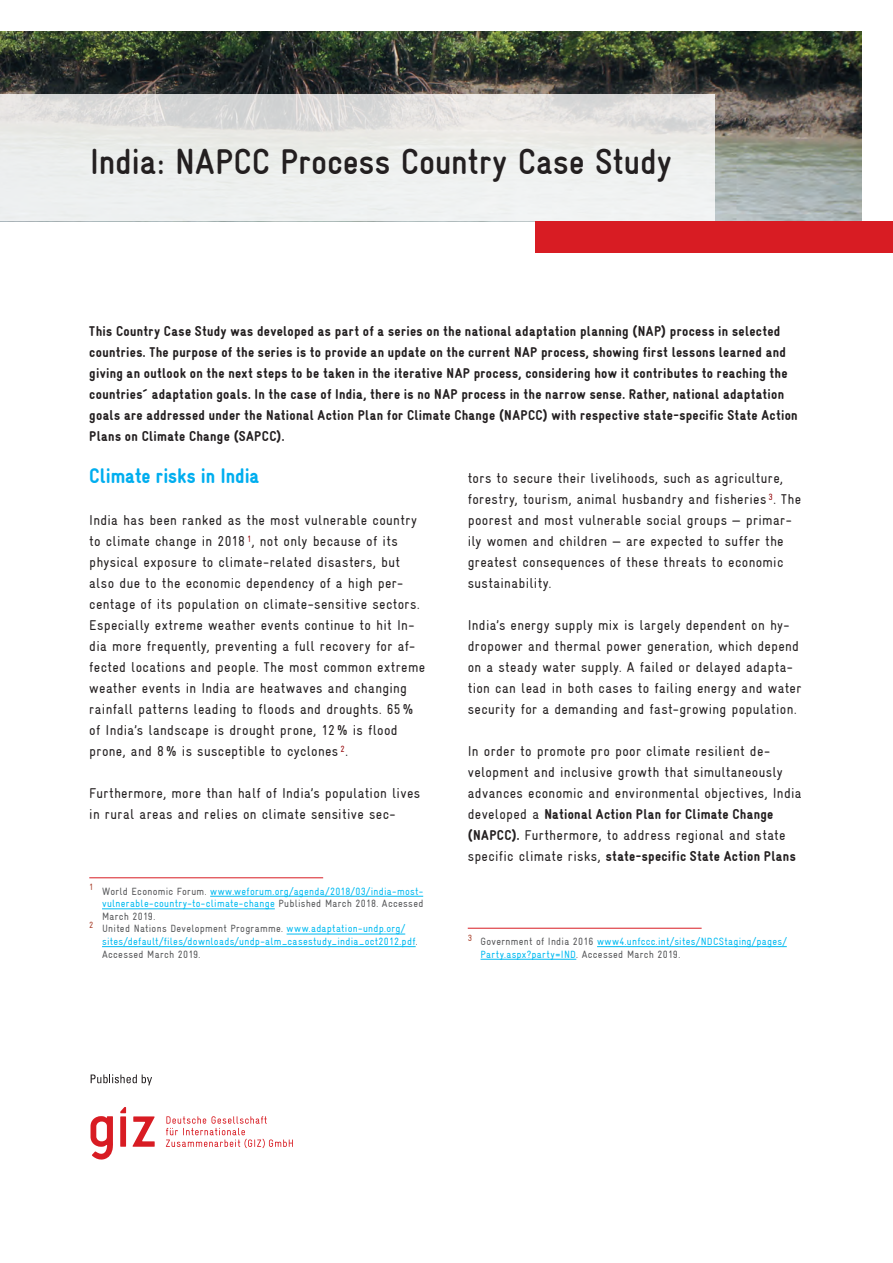
<style>
.page{position:relative;width:893px;height:1263px;background:#fff}
.page>*{position:absolute;margin:0;border:0;box-sizing:border-box;transform-origin:0 0}
.t1{font:700 condensed 36px "Gravur";color:#231f20}
.t2{font:900 condensed 21px "Gravur";color:#00aeef}
.t3{font:condensed 14.25px/21px "Gravur";letter-spacing:.025em;color:#231f20}
.t4{font:900 condensed 14.25px/21px "Gravur";letter-spacing:.02em;color:#231f20}
.t5{font:900 14.25px "Gravur Condensed";letter-spacing:.02em;color:#231f20}
.t6{font:condensed 10.5px/12.6px "Gravur";letter-spacing:.03em;color:#00baf1}
.t7{font:condensed 10.5px "Gravur";letter-spacing:.03em;color:#57585a}
.s1{font-family:"Gravur";font-weight:400;font-stretch:condensed}
.s2{font-family:"Gravur Condensed";font-weight:900;font-stretch:normal}
.s3{color:#57585a}
.s4{color:#00baf1}
</style>
<div class="page">
<img style="left:0;top:32px;width:861px;height:189px">
<hr style="left:89px;top:877px;width:234px;height:1px;background:#d81c23">
<hr style="left:210px;top:896px;width:213px;height:1px;background:#00baf1">
<hr style="left:102px;top:908px;width:173px;height:1px;background:#00baf1">
<hr style="left:287px;top:934px;width:118px;height:1px;background:#00baf1">
<hr style="left:102px;top:946px;width:314px;height:1px;background:#00baf1">
<hr style="left:468px;top:928px;width:234px;height:1px;background:#d81c23">
<hr style="left:597px;top:946px;width:190px;height:1px;background:#00baf1">
<hr style="left:480px;top:959px;width:96px;height:1px;background:#00baf1">
<svg style="left:91px;top:1116px;width:22px;height:44px"></svg>
<svg style="left:133px;top:1116px;width:22px;height:31px"></svg>
<svg style="left:120px;top:1107px;width:6px;height:40px"></svg>
<svg style="left:166px;top:1116px;width:127px;height:32px"></svg>
<svg style="left:91px;top:1074px;width:61px;height:11px"></svg>
<div style="left:535px;top:221px;width:358px;height:32px;background:#d81c23"></div>
<svg style="left:0;top:95px;width:714px;height:126px;fill:#eceeec"></svg>
<h1 class="t1" style="left:90px;top:142px;width:584px">India: NAPCC Process Country Case Study</h1>
<p class="t4" style="left:89px;top:321px;width:710px">This Country Case Study was developed as part of a series on the national adaptation planning (NAP) process in selected countries. The purpose of the series is to provide an update on the current NAP process, showing first lessons learned and giving an outlook on the next steps to be taken in the iterative NAP process, considering how it contributes to reaching the countries´ adaptation goals. In the case of India, there is no NAP process in the narrow sense. Rather, national adaptation goals are addressed under the National Action Plan for Climate Change (NAPCC) with respective state-specific State Action Plans on Climate Change (SAPCC).</p>
<h2 class="t2" style="left:89px;top:464px;width:172px">Climate risks in India</h2>
<p class="t3" style="left:89px;top:510px;width:337px">India has been ranked as the most vulnerable country to climate change in 2018 <sup>1</sup>, not only because of its physical exposure to climate-related disasters, but also due to the economic dependency of a high per&shy;centage of its population on climate-sensitive sectors.<br>Especially extreme weather events continue to hit In&shy;dia more frequently, preventing a full recovery for af&shy;fected locations and people. The most common extreme weather events in India are heatwaves and changing rainfall patterns leading to floods and droughts. 65% of India’s landscape is drought prone, 12% is flood prone, and 8% is susceptible to cyclones <sup>2</sup>.</p>
<p class="t3" style="left:89px;top:783px;width:332px">Furthermore, more than half of India’s population lives in rural areas and relies on climate sensitive sec-</p>
<p class="t3" style="left:468px;top:468px;width:335px">tors to secure their livelihoods, such as agriculture, forestry, tourism, animal husbandry and fisheries <sup>3</sup>. The poorest and most vulnerable social groups — primar&shy;ily women and children — are expected to suffer the greatest consequences of these threats to economic sustainability.</p>
<p class="t3" style="left:468px;top:615px;width:335px">India’s energy supply mix is largely dependent on hy&shy;dropower and thermal power generation, which depend on a steady water supply. A failed or delayed adapta&shy;tion can lead in both cases to failing energy and water security for a demanding and fast-growing population.</p>
<p class="t3" style="left:468px;top:741px;width:335px">In order to promote pro poor climate resilient de&shy;velopment and inclusive growth that simultaneously advances economic and environmental objectives, India</p>
<p class="t5" style="left:468px;top:806px;width:307px"><span class="s1">developed a</span> National Action Plan for Climate Change</p>
<p class="t3" style="left:468px;top:825px;width:319px"><span class="s2">(NAPCC).</span> Furthermore, to address regional and state</p>
<p class="t5" style="left:468px;top:848px;width:329px"><span class="s1">specific climate risks,</span> state-specific State Action Plans</p>
<p class="t6" style="left:89px;top:885px;width:335px"><sup>1</sup> <span class="s3">World Economic Forum.</span> www.weforum.org/agenda/2018/03/india-most-</p>
<p class="t6" style="left:102px;top:897px;width:323px">vulnerable-country-to-climate-change <span class="s3">Published March 2018. Accessed</span></p>
<p class="t7" style="left:102px;top:910px;width:55px">March 2019.</p>
<p class="t7" style="left:89px;top:923px;width:317px"><sup>2</sup> United Nations Development Programme. <span class="s4">www.adaptation-undp.org/</span></p>
<p class="t6" style="left:102px;top:935px;width:317px">sites/default/files/downloads/undp-alm_casestudy_india_oct2012.pdf<span class="s3">.</span></p>
<p class="t7" style="left:102px;top:948px;width:100px">Accessed March 2019.</p>
<p class="t6" style="left:480px;top:935px;width:308px;text-indent:-13px"><sup>3</sup> <span class="s3">Government of India 2016</span> www4.unfccc.int/sites/NDCStaging/pages/<br>Party.aspx?party=IND<span class="s3">. Accessed March 2019.</span></p>
</div>
